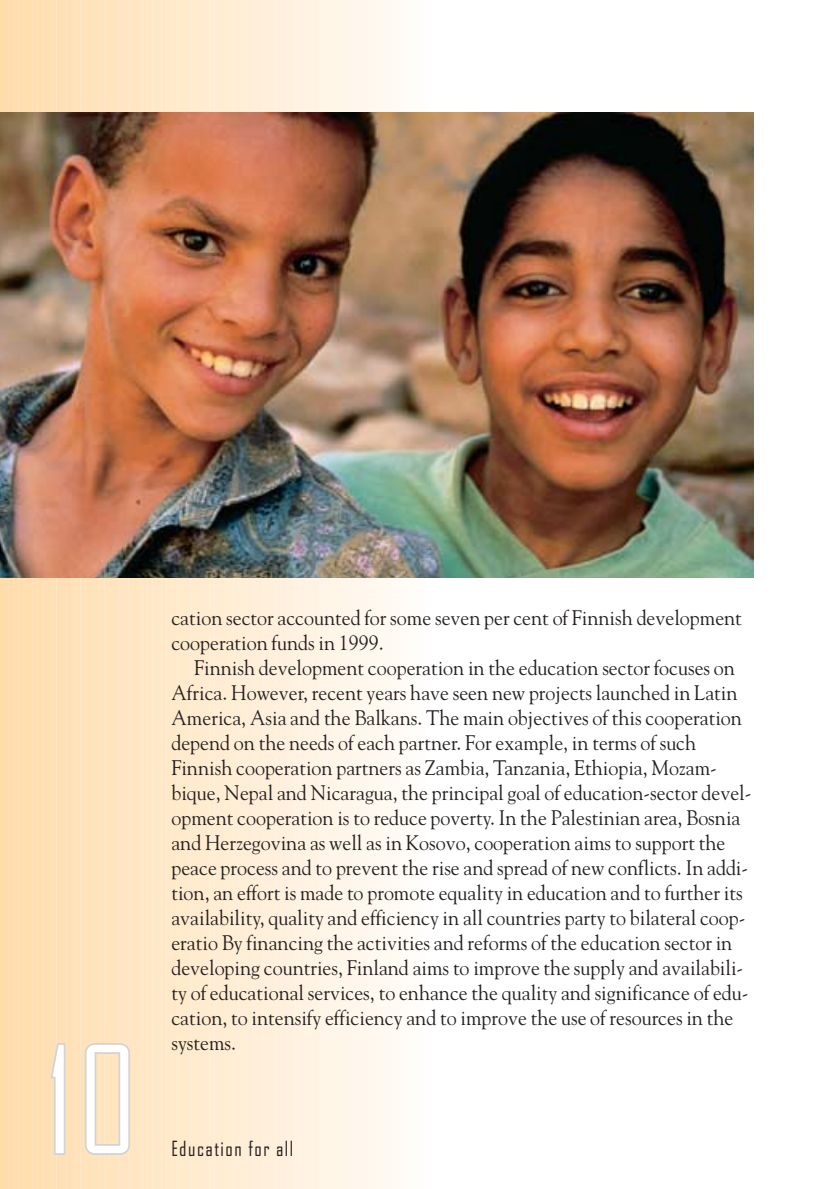
<style>
.page{position:relative;width:839px;height:1189px;background:#fff}
.page>*{position:absolute;margin:0;border:0;box-sizing:border-box;transform-origin:0 0}
.t1{font:144px "Bureau Agency";color:#fff}
.t2{font:21px/25px "Goudy";color:#231f1f;scale:.95 1}
.t3{font:20px "Bureau Agency";letter-spacing:.085em;color:#231f1f;scale:.95 1}
</style>
<div class="page">
<img style="left:0;top:0;width:754px;height:1189px">
<h1 class="t1" style="left:46px;top:1044px;width:93px">10</h1>
<p class="t2" style="left:171px;top:606px;width:602px">cation sector accounted for some seven per cent of Finnish development cooperation funds in 1999.</p>
<p class="t2" style="left:171px;top:656px;width:612px;text-indent:23px">Finnish development cooperation in the education sector focuses on Africa. However, recent years have seen new projects launched in Latin America, Asia and the Balkans. The main objectives of this cooperation depend on the needs of each partner. For example, in terms of such Finnish cooperation partners as Zambia, Tanzania, Ethiopia, Mozam&shy;bique, Nepal and Nicaragua, the principal goal of education-sector devel&shy;opment cooperation is to reduce poverty. In the Palestinian area, Bosnia and Herzegovina as well as in Kosovo, cooperation aims to support the peace process and to prevent the rise and spread of new conflicts. In addi&shy;tion, an effort is made to promote equality in education and to further its availability, quality and efficiency in all countries party to bilateral coop&shy;eratio By financing the activities and reforms of the education sector in developing countries, Finland aims to improve the supply and availabili&shy;ty of educational services, to enhance the quality and significance of edu&shy;cation, to intensify efficiency and to improve the use of resources in the systems.</p>
<p class="t3" style="left:171px;top:1140px;width:130px">Education for all</p>
</div>
